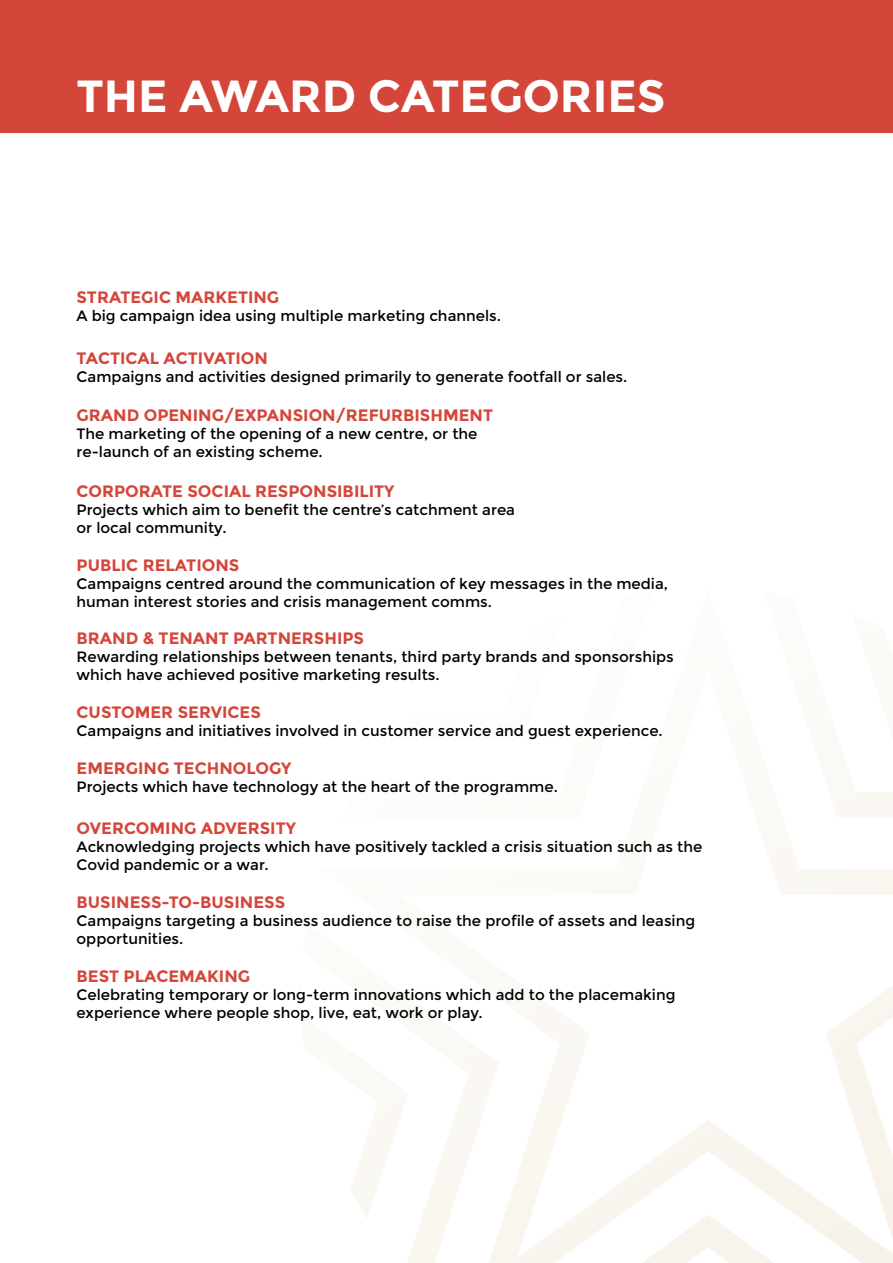
<style>
.page{position:relative;width:893px;height:1263px;background:#fff}
.page>*{position:absolute;margin:0;border:0;box-sizing:border-box;transform-origin:0 0}
.t1{font:700 45px "Montserrat";color:#fff}
.t2{font:700 16.5px "Montserrat";color:#d5463a}
.t3{font:15px/18px "Montserrat";color:#000}
</style>
<div class="page">
<div style="left:0;top:0;width:893px;height:133px;background:#d5463a"></div>
<svg style="left:350px;top:778px;width:543px;height:485px"></svg>
<h1 class="t1" style="left:77px;top:69px;width:591px">THE AWARD CATEGORIES</h1>
<p class="t2" style="left:77px;top:287px;width:204px">STRATEGIC MARKETING</p>
<p class="t3" style="left:77px;top:307px;width:426px">A big campaign idea using multiple marketing channels.</p>
<p class="t2" style="left:77px;top:348px;width:193px">TACTICAL ACTIVATION</p>
<p class="t3" style="left:77px;top:367px;width:552px">Campaigns and activities designed primarily to generate footfall or sales.</p>
<p class="t2" style="left:77px;top:405px;width:418px">GRAND OPENING/EXPANSION/REFURBISHMENT</p>
<p class="t3" style="left:77px;top:425px;width:402px">The marketing of the opening of a new centre, or the re-launch of an existing scheme.</p>
<p class="t2" style="left:77px;top:481px;width:319px">CORPORATE SOCIAL RESPONSIBILITY</p>
<p class="t3" style="left:77px;top:501px;width:440px">Projects which aim to benefit the centre’s catchment area or local community.</p>
<p class="t2" style="left:77px;top:555px;width:164px">PUBLIC RELATIONS</p>
<p class="t3" style="left:77px;top:574px;width:593px">Campaigns centred around the communication of key messages in the media, human interest stories and crisis management comms.</p>
<p class="t2" style="left:77px;top:629px;width:289px">BRAND &amp; TENANT PARTNERSHIPS</p>
<p class="t3" style="left:77px;top:648px;width:599px">Rewarding relationships between tenants, third party brands and sponsorships which have achieved positive marketing results.</p>
<p class="t2" style="left:77px;top:702px;width:186px">CUSTOMER SERVICES</p>
<p class="t3" style="left:77px;top:722px;width:588px">Campaigns and initiatives involved in customer service and guest experience.</p>
<p class="t2" style="left:77px;top:758px;width:216px">EMERGING TECHNOLOGY</p>
<p class="t3" style="left:77px;top:778px;width:483px">Projects which have technology at the heart of the programme.</p>
<p class="t2" style="left:77px;top:818px;width:221px">OVERCOMING ADVERSITY</p>
<p class="t3" style="left:77px;top:838px;width:627px">Acknowledging projects which have positively tackled a crisis situation such as the<br>Covid pandemic or a war.</p>
<p class="t2" style="left:77px;top:892px;width:210px">BUSINESS-TO-BUSINESS</p>
<p class="t3" style="left:77px;top:912px;width:620px">Campaigns targeting a business audience to raise the profile of assets and leasing opportunities.</p>
<p class="t2" style="left:77px;top:966px;width:175px">BEST PLACEMAKING</p>
<p class="t3" style="left:77px;top:985px;width:600px">Celebrating temporary or long-term innovations which add to the placemaking experience where people shop, live, eat, work or play.</p>
</div>
